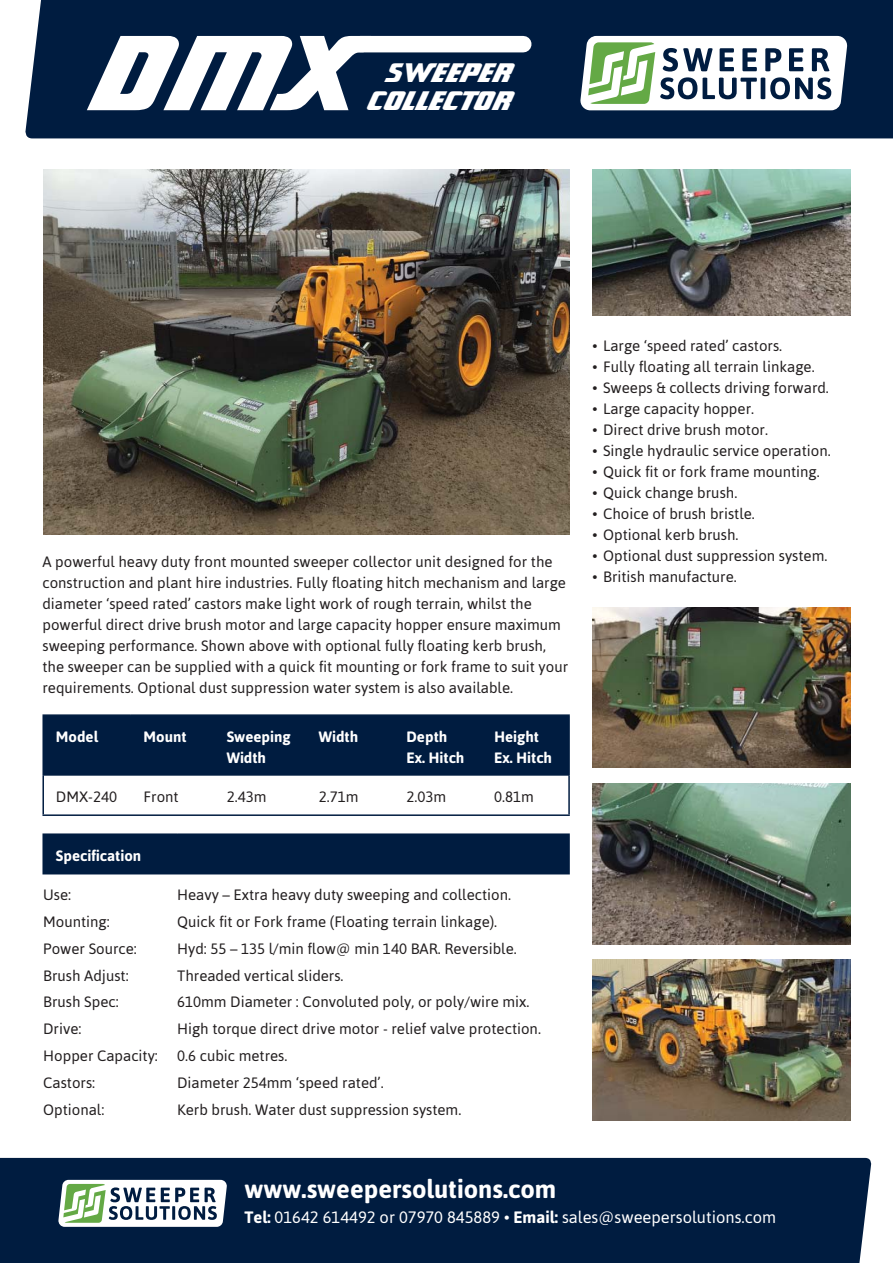
<style>
.page{position:relative;width:893px;height:1263px;background:#fff}
.page>*{position:absolute;margin:0;border:0;box-sizing:border-box;transform-origin:0 0}
.t1{font:800 112.5px "Sonic Cut Thru BT";color:#fff}
.t2{font:800 28.5px/28.5px "Sonic Cut Thru BT";letter-spacing:-.02em;color:#fff;text-align:right}
.t3{font:700 25.5px "Asap";color:#fff}
.t4{font:16.5px "Asap";color:#fff}
.t5{font:15px/21px "Asap";color:#231f20}
.t6{font:700 15px/21px "Asap";color:#fff}
.s1{font-weight:700}
</style>
<div class="page">
<div style="left:25px;top:0;width:868px;height:138px;background:#001c40"></div>
<div style="left:0;top:1158px;width:872px;height:105px;background:#001c40"></div>
<img style="left:43px;top:170px;width:526px;height:364px">
<img style="left:592px;top:170px;width:258px;height:146px">
<img style="left:592px;top:607px;width:258px;height:161px">
<img style="left:592px;top:783px;width:258px;height:161px">
<img style="left:592px;top:959px;width:258px;height:161px">
<div style="left:360px;top:36px;width:163px;height:16px;background:#fff"></div>
<div style="left:44px;top:716px;width:524px;height:60px;background:#001c40"></div>
<hr style="left:42px;top:776px;width:2px;height:38px;background:#001c40">
<hr style="left:568px;top:776px;width:2px;height:38px;background:#001c40">
<hr style="left:42px;top:814px;width:528px;height:2px;background:#001c40">
<hr style="left:42px;top:714px;width:89px;height:2px;background:#001c40">
<hr style="left:42px;top:716px;width:2px;height:60px;background:#001c40">
<hr style="left:131px;top:714px;width:439px;height:2px;background:#001c40">
<hr style="left:568px;top:716px;width:2px;height:60px;background:#001c40">
<div style="left:43px;top:834px;width:526px;height:40px;background:#001c40"></div>
<hr style="left:42px;top:833px;width:135px;height:2px;background:#001c40">
<hr style="left:42px;top:835px;width:2px;height:38px;background:#001c40">
<hr style="left:177px;top:833px;width:393px;height:2px;background:#001c40">
<hr style="left:568px;top:835px;width:2px;height:38px;background:#001c40">
<hr style="left:42px;top:873px;width:528px;height:1px;background:#001c40">
<svg style="left:58px;top:1180px;width:169px;height:47px"></svg>
<svg style="left:580px;top:36px;width:268px;height:74px"></svg>
<h1 class="t1" style="left:97px;top:-1px;width:266px">DMX</h1>
<h2 class="t2" style="left:369px;top:57px;width:146px">SWEEPER<br>COLLECTOR</h2>
<p class="t5" style="left:42px;top:551px;width:527px">A powerful heavy duty front mounted sweeper collector unit designed for the construction and plant hire industries. Fully floating hitch mechanism and large diameter ‘speed rated’ castors make light work of rough terrain, whilst the powerful direct drive brush motor and large capacity hopper ensure maximum sweeping performance. Shown above with optional fully floating kerb brush, the sweeper can be supplied with a quick fit mounting or fork frame to suit your requirements. Optional dust suppression water system is also available.</p>
<p class="t6" style="left:56px;top:726px;width:44px">Model</p>
<p class="t6" style="left:144px;top:726px;width:45px">Mount</p>
<p class="t6" style="left:227px;top:726px;width:65px">Sweeping<br>Width</p>
<p class="t6" style="left:319px;top:726px;width:41px">Width</p>
<p class="t6" style="left:406px;top:726px;width:59px">Depth<br>Ex. Hitch</p>
<p class="t6" style="left:494px;top:726px;width:59px">Height<br>Ex. Hitch</p>
<p class="t5" style="left:56px;top:787px;width:63px">DMX-240</p>
<p class="t5" style="left:144px;top:787px;width:37px">Front</p>
<p class="t5" style="left:227px;top:787px;width:41px">2.43m</p>
<p class="t5" style="left:319px;top:787px;width:41px">2.71m</p>
<p class="t5" style="left:406px;top:787px;width:41px">2.03m</p>
<p class="t5" style="left:494px;top:787px;width:41px">0.81m</p>
<p class="t6" style="left:56px;top:845px;width:87px">Specification</p>
<p class="t5" style="left:43px;top:884px;width:29px">Use:</p>
<p class="t5" style="left:177px;top:884px;width:335px">Heavy – Extra heavy duty sweeping and collection.</p>
<p class="t5" style="left:43px;top:911px;width:68px">Mounting:</p>
<p class="t5" style="left:177px;top:911px;width:322px">Quick fit or Fork frame (Floating terrain linkage).</p>
<p class="t5" style="left:43px;top:938px;width:95px">Power Source:</p>
<p class="t5" style="left:177px;top:938px;width:341px">Hyd: 55 – 135 l/min flow@ min 140 BAR. Reversible.</p>
<p class="t5" style="left:43px;top:965px;width:87px">Brush Adjust:</p>
<p class="t5" style="left:177px;top:965px;width:168px">Threaded vertical sliders.</p>
<p class="t5" style="left:43px;top:992px;width:77px">Brush Spec:</p>
<p class="t5" style="left:177px;top:992px;width:354px">610mm Diameter : Convoluted poly, or poly/wire mix.</p>
<p class="t5" style="left:43px;top:1018px;width:40px">Drive:</p>
<p class="t5" style="left:177px;top:1018px;width:365px">High torque direct drive motor - relief valve protection.</p>
<p class="t5" style="left:43px;top:1045px;width:116px">Hopper Capacity:</p>
<p class="t5" style="left:177px;top:1045px;width:112px">0.6 cubic metres.</p>
<p class="t5" style="left:43px;top:1072px;width:53px">Castors:</p>
<p class="t5" style="left:177px;top:1072px;width:208px">Diameter 254mm ‘speed rated’.</p>
<p class="t5" style="left:43px;top:1099px;width:63px">Optional:</p>
<p class="t5" style="left:177px;top:1099px;width:286px">Kerb brush. Water dust suppression system.</p>
<h3 class="t3" style="left:244px;top:1175px;width:314px">www.sweepersolutions.com</h3>
<p class="t5" style="left:592px;top:335px;width:191px">• Large ‘speed rated’ castors.</p>
<p class="t5" style="left:592px;top:356px;width:224px">• Fully floating all terrain linkage.</p>
<p class="t5" style="left:592px;top:377px;width:238px">• Sweeps &amp; collects driving forward.</p>
<p class="t5" style="left:592px;top:398px;width:163px">• Large capacity hopper.</p>
<p class="t5" style="left:592px;top:419px;width:177px">• Direct drive brush motor.</p>
<p class="t5" style="left:592px;top:440px;width:240px">• Single hydraulic service operation.</p>
<p class="t5" style="left:592px;top:461px;width:229px">• Quick fit or fork frame mounting.</p>
<p class="t5" style="left:592px;top:482px;width:146px">• Quick change brush.</p>
<p class="t5" style="left:592px;top:503px;width:164px">• Choice of brush bristle.</p>
<p class="t5" style="left:592px;top:524px;width:147px">• Optional kerb brush.</p>
<p class="t5" style="left:592px;top:545px;width:236px">• Optional dust suppression system.</p>
<p class="t5" style="left:592px;top:566px;width:146px">• British manufacture.</p>
<p class="t4" style="left:244px;top:1208px;width:533px"><span class="s1">Tel:</span> 01642 614492 or 07970 845889 • <span class="s1">Email:</span> sales@sweepersolutions.com</p>
</div>
